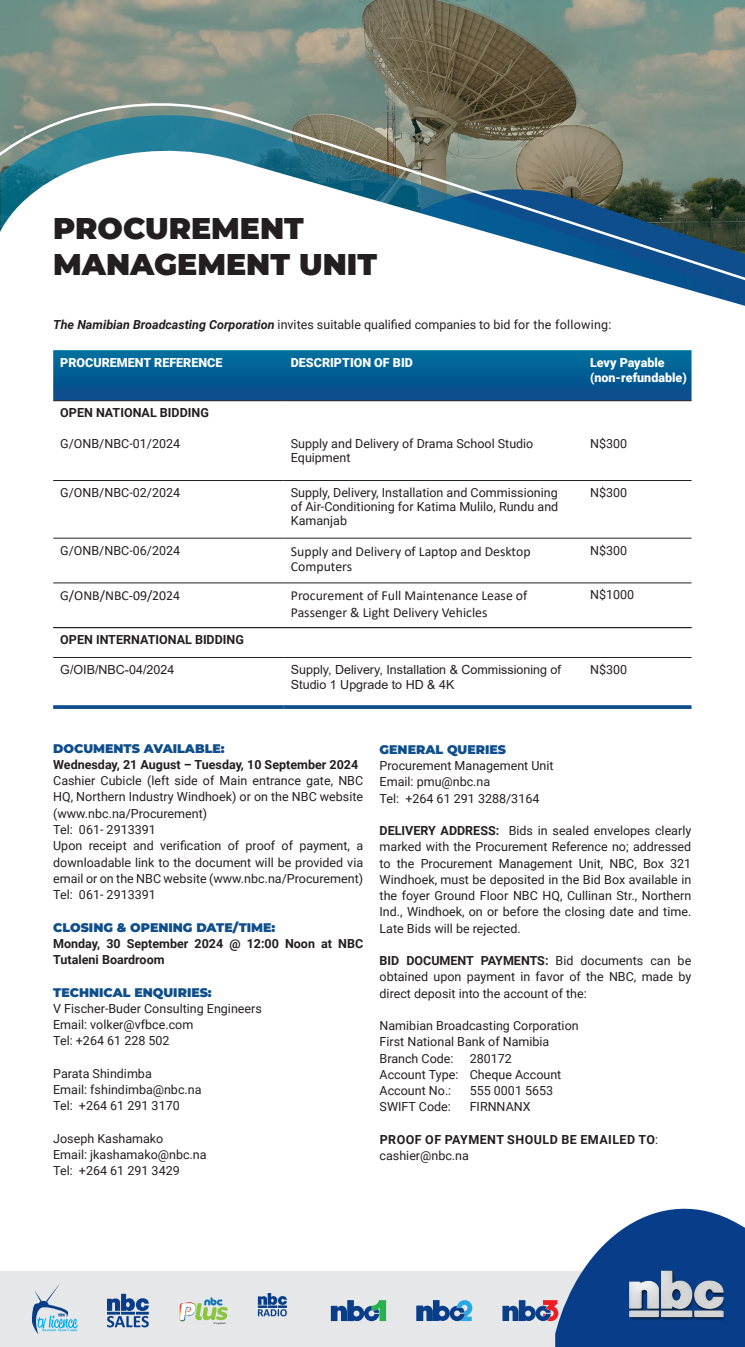
<style>
.page{position:relative;width:745px;height:1347px;background:#fff}
.page>*{position:absolute;margin:0;border:0;box-sizing:border-box;transform-origin:0 0}
.t1{font:900 30px "Montserrat";color:#231f20}
.Decimal_Aligned{font:13.75px/15.1px "Calibri";color:#231f20}
.Decimal_Aligned-2{font:12.5px/16.2px "Roboto";color:#231f20;text-align:justify}
.t2{font:700 12.5px/16.2px "Roboto";color:#231f20}
.t3{font:12.5px/15px "Arial";color:#231f20}
.t4{font:900 12.5px "Montserrat";color:#0f4e8c}
.t5{font:900 12.5px "Roboto";color:#fff}
.t6{font:700 12.5px "Roboto";letter-spacing:.035em;color:#231f20}
.t7{font:italic 700 2.25px "Montserrat Alternates";color:#414041}
.s1{font-weight:700;font-style:italic}
.s2{font-weight:700}
.s3{font-weight:400}
</style>
<div class="page">
<img style="left:0;top:0;width:744px;height:101px">
<svg style="left:53px;top:283px;width:691px;height:426px"></svg>
<svg style="left:0;top:101px;width:744px;height:182px"></svg>
<div style="left:1px;top:1271px;width:684px;height:75px;background:#e6e7e9"></div>
<svg style="left:330px;top:1300px;width:56px;height:21px"></svg>
<svg style="left:416px;top:1300px;width:56px;height:21px"></svg>
<svg style="left:32px;top:1284px;width:46px;height:49px"></svg>
<svg style="left:179px;top:1297px;width:49px;height:24px"></svg>
<svg style="left:107px;top:1293px;width:42px;height:34px"></svg>
<svg style="left:258px;top:1293px;width:29px;height:23px"></svg>
<svg style="left:502px;top:1208px;width:242px;height:138px"></svg>
<img style="left:628px;top:1262px;width:95px;height:63px">
<svg style="left:53px;top:350px;width:638px;height:50px;background:#055d93"></svg>
<hr style="left:53px;top:400px;width:230px;height:1px;background:#231f20">
<hr style="left:283px;top:400px;width:299px;height:1px;background:#231f20">
<hr style="left:582px;top:400px;width:109px;height:1px;background:#231f20">
<hr style="left:53px;top:480px;width:230px;height:1px;background:#231f20">
<hr style="left:283px;top:480px;width:299px;height:1px;background:#231f20">
<hr style="left:582px;top:480px;width:109px;height:1px;background:#231f20">
<hr style="left:53px;top:538px;width:230px;height:1px;background:#231f20">
<hr style="left:283px;top:538px;width:299px;height:1px;background:#231f20">
<hr style="left:582px;top:538px;width:109px;height:1px;background:#231f20">
<hr style="left:53px;top:582px;width:230px;height:1px;background:#231f20">
<hr style="left:283px;top:582px;width:299px;height:1px;background:#231f20">
<hr style="left:582px;top:582px;width:109px;height:1px;background:#231f20">
<hr style="left:53px;top:627px;width:230px;height:1px;background:#231f20">
<hr style="left:283px;top:627px;width:299px;height:1px;background:#231f20">
<hr style="left:582px;top:627px;width:109px;height:1px;background:#231f20">
<hr style="left:53px;top:657px;width:230px;height:1px;background:#231f20">
<hr style="left:283px;top:657px;width:299px;height:1px;background:#231f20">
<hr style="left:582px;top:657px;width:109px;height:1px;background:#231f20">
<svg style="left:53px;top:705px;width:230px;height:4px"></svg>
<svg style="left:283px;top:705px;width:299px;height:4px"></svg>
<svg style="left:582px;top:705px;width:109px;height:4px"></svg>
<p class="t1" style="left:53px;top:206px;width:252px">PROCUREMENT</p>
<p class="t1" style="left:53px;top:242px;width:325px">MANAGEMENT UNIT</p>
<p class="Decimal_Aligned-2" style="left:53px;top:316px;width:559px"><span class="s1">The Namibian Broadcasting Corporation</span> invites suitable qualified companies to bid for the following:</p>
<p class="t5" style="left:60px;top:353px;width:163px">PROCUREMENT REFERENCE</p>
<p class="t5" style="left:291px;top:353px;width:123px">DESCRIPTION OF BID</p>
<p class="t5" style="left:589px;top:353px;width:76px">Levy Payable</p>
<p class="t5" style="left:589px;top:368px;width:98px">(non-refundable)</p>
<p class="t2" style="left:60px;top:404px;width:150px">OPEN NATIONAL BIDDING</p>
<p class="Decimal_Aligned-2" style="left:60px;top:435px;width:121px">G/ONB/NBC-01/2024</p>
<p class="Decimal_Aligned-2" style="left:291px;top:436px;width:244px;line-height:13.8px">Supply and Delivery of Drama School Studio<br>Equipment</p>
<p class="Decimal_Aligned-2" style="left:589px;top:435px;width:39px">N$300</p>
<p class="Decimal_Aligned-2" style="left:60px;top:484px;width:121px">G/ONB/NBC-02/2024</p>
<p class="Decimal_Aligned-2" style="left:291px;top:485px;width:269px;line-height:13.8px">Supply, Delivery, Installation and Commissioning of Air-Conditioning for Katima Mulilo, Rundu and Kamanjab</p>
<p class="Decimal_Aligned-2" style="left:589px;top:484px;width:39px">N$300</p>
<p class="Decimal_Aligned-2" style="left:60px;top:541px;width:121px">G/ONB/NBC-06/2024</p>
<p class="Decimal_Aligned" style="left:291px;top:543px;width:241px">Supply and Delivery of Laptop and Desktop<br>Computers</p>
<p class="Decimal_Aligned-2" style="left:589px;top:541px;width:39px">N$300</p>
<p class="Decimal_Aligned" style="left:60px;top:588px;width:121px">G/ONB/NBC-09/2024</p>
<p class="Decimal_Aligned" style="left:291px;top:587px;width:238px;line-height:16.5px">Procurement of Full Maintenance Lease of<br>Passenger &amp; Light Delivery Vehicles</p>
<p class="Decimal_Aligned-2" style="left:589px;top:586px;width:46px">N$1000</p>
<p class="t2" style="left:60px;top:631px;width:185px">OPEN INTERNATIONAL BIDDING</p>
<p class="t3" style="left:60px;top:661px;width:115px">G/OIB/NBC-04/2024</p>
<p class="t3" style="left:291px;top:661px;width:271px">Supply, Delivery, Installation &amp; Commissioning of<br>Studio 1 Upgrade to HD &amp; 4K</p>
<p class="Decimal_Aligned-2" style="left:589px;top:661px;width:39px">N$300</p>
<p class="t4" style="left:53px;top:739px;width:173px">DOCUMENTS AVAILABLE:</p>
<p class="t2" style="left:53px;top:756px;width:306px">Wednesday, 21 August – Tuesday, 10 September 2024</p>
<p class="Decimal_Aligned-2" style="left:53px;top:772px;width:311px">Cashier Cubicle (left side of Main entrance gate, NBC HQ, Northern Industry Windhoek) or on the NBC website (www.nbc.na/Procurement)</p>
<p class="Decimal_Aligned-2" style="left:53px;top:821px;width:104px">Tel: 061- 2913391</p>
<p class="Decimal_Aligned-2" style="left:53px;top:837px;width:311px">Upon receipt and verification of proof of payment, a downloadable link to the document will be provided via email or on the NBC website (www.nbc.na/Procurement)</p>
<p class="Decimal_Aligned-2" style="left:53px;top:886px;width:104px">Tel: 061- 2913391</p>
<p class="t4" style="left:53px;top:917px;width:223px">CLOSING &amp; OPENING DATE/TIME:</p>
<p class="t2" style="left:53px;top:934px;width:311px">Monday, 30 September 2024 @ 12:00 Noon at NBC<br>Tutaleni Boardroom</p>
<p class="t4" style="left:53px;top:982px;width:160px">TECHNICAL ENQUIRIES:</p>
<p class="Decimal_Aligned-2" style="left:53px;top:999px;width:210px">V Fischer-Buder Consulting Engineers</p>
<p class="Decimal_Aligned-2" style="left:53px;top:1016px;width:142px">Email: volker@vfbce.com</p>
<p class="Decimal_Aligned-2" style="left:53px;top:1032px;width:118px">Tel: +264 61 228 502</p>
<p class="Decimal_Aligned-2" style="left:53px;top:1064px;width:100px">Parata Shindimba</p>
<p class="Decimal_Aligned-2" style="left:53px;top:1081px;width:150px">Email: fshindimba@nbc.na</p>
<p class="Decimal_Aligned-2" style="left:53px;top:1097px;width:128px">Tel: +264 61 291 3170</p>
<p class="Decimal_Aligned-2" style="left:53px;top:1129px;width:112px">Joseph Kashamako</p>
<p class="Decimal_Aligned-2" style="left:53px;top:1146px;width:155px">Email: jkashamako@nbc.na</p>
<p class="Decimal_Aligned-2" style="left:53px;top:1162px;width:128px">Tel: +264 61 291 3429</p>
<p class="t4" style="left:379px;top:740px;width:128px">GENERAL QUERIES</p>
<p class="Decimal_Aligned-2" style="left:379px;top:757px;width:175px">Procurement Management Unit</p>
<p class="Decimal_Aligned-2" style="left:379px;top:773px;width:112px">Email: pmu@nbc.na</p>
<p class="Decimal_Aligned-2" style="left:379px;top:789px;width:161px">Tel: +264 61 291 3288/3164</p>
<p class="Decimal_Aligned-2" style="left:379px;top:822px;width:313px"><span class="s2">DELIVERY ADDRESS:</span> Bids in sealed envelopes clearly marked with the Procurement Reference no; addressed to the Procurement Management Unit, NBC, Box 321<br>Windhoek, must be deposited in the Bid Box available in the foyer Ground Floor NBC HQ, Cullinan Str., Northern Ind., Windhoek, on or before the closing date and time.<br>Late Bids will be rejected.</p>
<p class="Decimal_Aligned-2" style="left:379px;top:952px;width:313px"><span class="s2">BID DOCUMENT PAYMENTS:</span> Bid documents can be obtained upon payment in favor of the NBC, made by direct deposit into the account of the:</p>
<p class="Decimal_Aligned-2" style="left:379px;top:1017px;width:200px">Namibian Broadcasting Corporation</p>
<p class="Decimal_Aligned-2" style="left:379px;top:1033px;width:171px">First National Bank of Namibia</p>
<p class="Decimal_Aligned-2" style="left:379px;top:1049px;width:75px">Branch Code:</p>
<p class="Decimal_Aligned-2" style="left:469px;top:1049px;width:44px">280172</p>
<p class="Decimal_Aligned-2" style="left:379px;top:1065px;width:183px">Account Type: Cheque Account</p>
<p class="Decimal_Aligned-2" style="left:379px;top:1082px;width:73px">Account No.:</p>
<p class="Decimal_Aligned-2" style="left:469px;top:1082px;width:85px">555 0001 5653</p>
<p class="Decimal_Aligned-2" style="left:379px;top:1098px;width:73px">SWIFT Code:</p>
<p class="Decimal_Aligned-2" style="left:469px;top:1098px;width:62px">FIRNNANX</p>
<p class="t6" style="left:379px;top:1130px;width:280px">PROOF OF PAYMENT SHOULD BE EMAILED TO<span class="s3">:</span></p>
<p class="Decimal_Aligned-2" style="left:379px;top:1147px;width:91px">cashier@nbc.na</p>
<p class="t7" style="left:213px;top:1321px;width:13px">It’s global</p>
</div>
